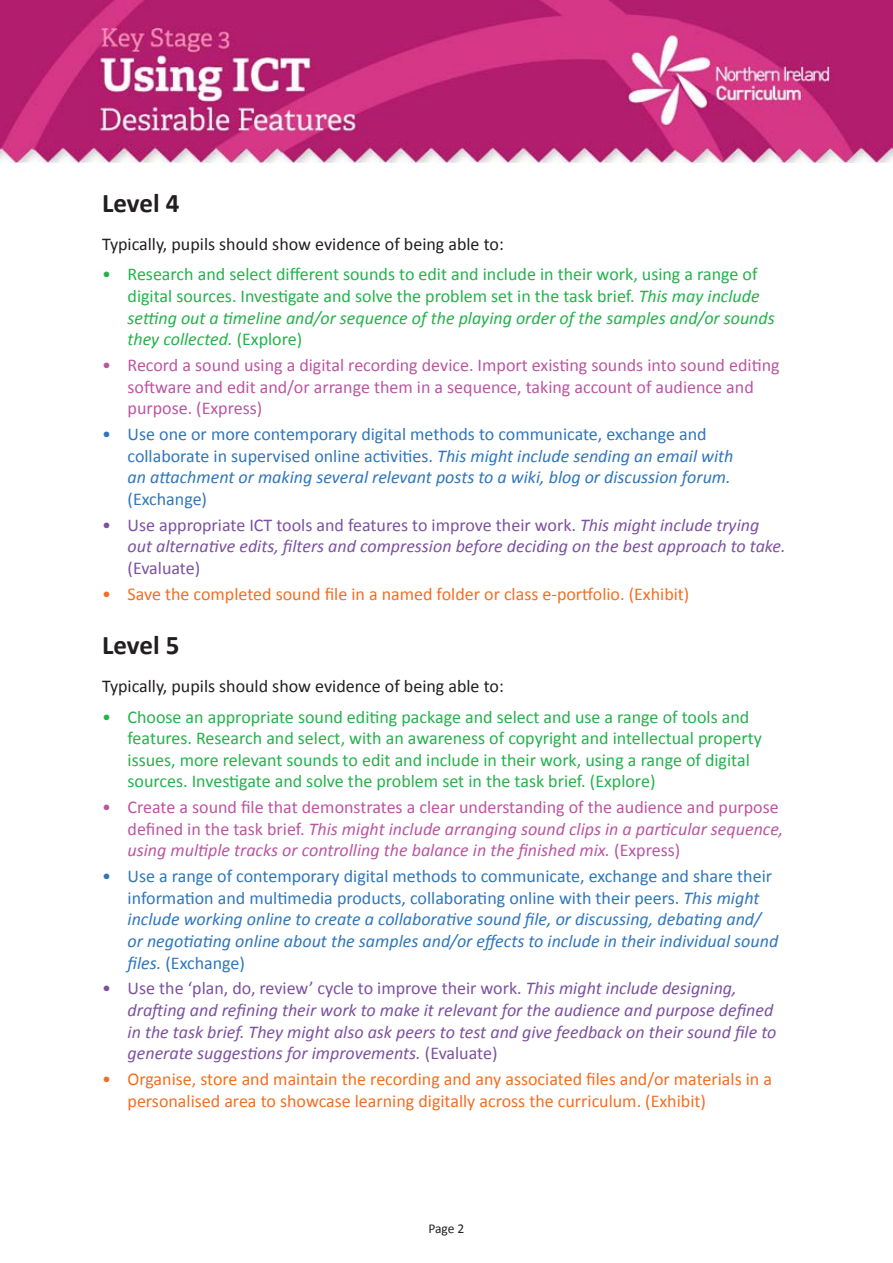
<style>
.page{position:relative;width:893px;height:1263px;background:#fff}
.page>*{position:absolute;margin:0;border:0;box-sizing:border-box;transform-origin:0 0}
.t1{font:700 27px "Calibri";color:#231f20}
.t2{font:18px/21.6px "Calibri";color:#23b24b}
.t3{font:italic 18px/21.6px "Calibri";color:#7c51a1}
.t4{font:italic 18px/21.6px "Calibri";color:#2e76bc}
.t5{font:italic 18px/21.6px "Calibri";color:#bc55a1}
.t6{font:18px/21.6px "Calibri";color:#2e76bc}
.t7{font:18px/21.6px "Calibri";color:#f36e21}
.t8{font:18px/21.6px "Calibri";color:#bc55a1}
.t9{font:18px "Calibri";color:#231f20}
.t10{font:18px "Calibri";letter-spacing:-.01em;color:#7c51a1}
.t11{font:13.5px "Calibri";color:#231f20}
.s1{font-style:italic}
.s2{font-style:normal}
</style>
<div class="page">
<img style="left:0;top:0;width:893px;height:162px">
<h1 class="t1" style="left:102px;top:185px;width:79px">Level 4</h1>
<p class="t9" style="left:102px;top:233px;width:403px">Typically, pupils should show evidence of being able to:</p>
<p class="t2" style="left:128px;top:264px;width:649px;text-indent:-26px">• Research and select different sounds to edit and include in their work, using a range of digital sources. Investigate and solve the problem set in the task brief. <span class="s1">This may include setting out a timeline and/or sequence of the playing order of the samples and/or sounds they collected.</span> (Explore)</p>
<p class="t8" style="left:128px;top:354px;width:654px;text-indent:-26px">• Record a sound using a digital recording device. Import existing sounds into sound editing software and edit and/or arrange them in a sequence, taking account of audience and purpose. (Express)</p>
<p class="t6" style="left:128px;top:423px;width:607px;text-indent:-26px">• Use one or more contemporary digital methods to communicate, exchange and collaborate in supervised online activities. <span class="s1">This might include sending an email with an attachment or making several relevant posts to a wiki, blog or discussion forum.</span></p>
<p class="t6" style="left:128px;top:488px;width:81px">(Exchange)</p>
<p class="t3" style="left:128px;top:513px;width:660px;text-indent:-26px"><span class="s2">• Use appropriate ICT tools and features to improve their work.</span> This might include trying out alternative edits, filters and compression before deciding on the best approach to take.</p>
<p class="t10" style="left:128px;top:556px;width:74px">(Evaluate)</p>
<p class="t7" style="left:102px;top:583px;width:589px">• Save the completed sound file in a named folder or class e-portfolio. (Exhibit)</p>
<h1 class="t1" style="left:102px;top:627px;width:79px">Level 5</h1>
<p class="t9" style="left:102px;top:675px;width:403px">Typically, pupils should show evidence of being able to:</p>
<p class="t2" style="left:128px;top:706px;width:636px;text-indent:-26px">• Choose an appropriate sound editing package and select and use a range of tools and features. Research and select, with an awareness of copyright and intellectual property issues, more relevant sounds to edit and include in their work, using a range of digital sources. Investigate and solve the problem set in the task brief. (Explore)</p>
<p class="t5" style="left:128px;top:796px;width:657px;text-indent:-26px"><span class="s2">• Create a sound file that demonstrates a clear understanding of the audience and purpose defined in the task brief.</span> This might include arranging sound clips in a particular sequence, using multiple tracks or controlling the balance in the finished mix. <span class="s2">(Express)</span></p>
<p class="t4" style="left:128px;top:865px;width:652px;text-indent:-26px"><span class="s2">• Use a range of contemporary digital methods to communicate, exchange and share their information and multimedia products, collaborating online with their peers.</span> This might include working online to create a collaborative sound file, or discussing, debating and/ or negotiating online about the samples and/or effects to include in their individual sound files. <span class="s2">(Exchange)</span></p>
<p class="t3" style="left:128px;top:977px;width:650px;text-indent:-26px"><span class="s2">• Use the ‘plan, do, review’ cycle to improve their work.</span> This might include designing, drafting and refining their work to make it relevant for the audience and purpose defined in the task brief. They might also ask peers to test and give feedback on their sound file to generate suggestions for improvements. <span class="s2">(Evaluate)</span></p>
<p class="t7" style="left:128px;top:1068px;width:646px;text-indent:-26px">• Organise, store and maintain the recording and any associated files and/or materials in a personalised area to showcase learning digitally across the curriculum. (Exhibit)</p>
<p class="t11" style="left:428px;top:1220px;width:38px">Page 2</p>
</div>
